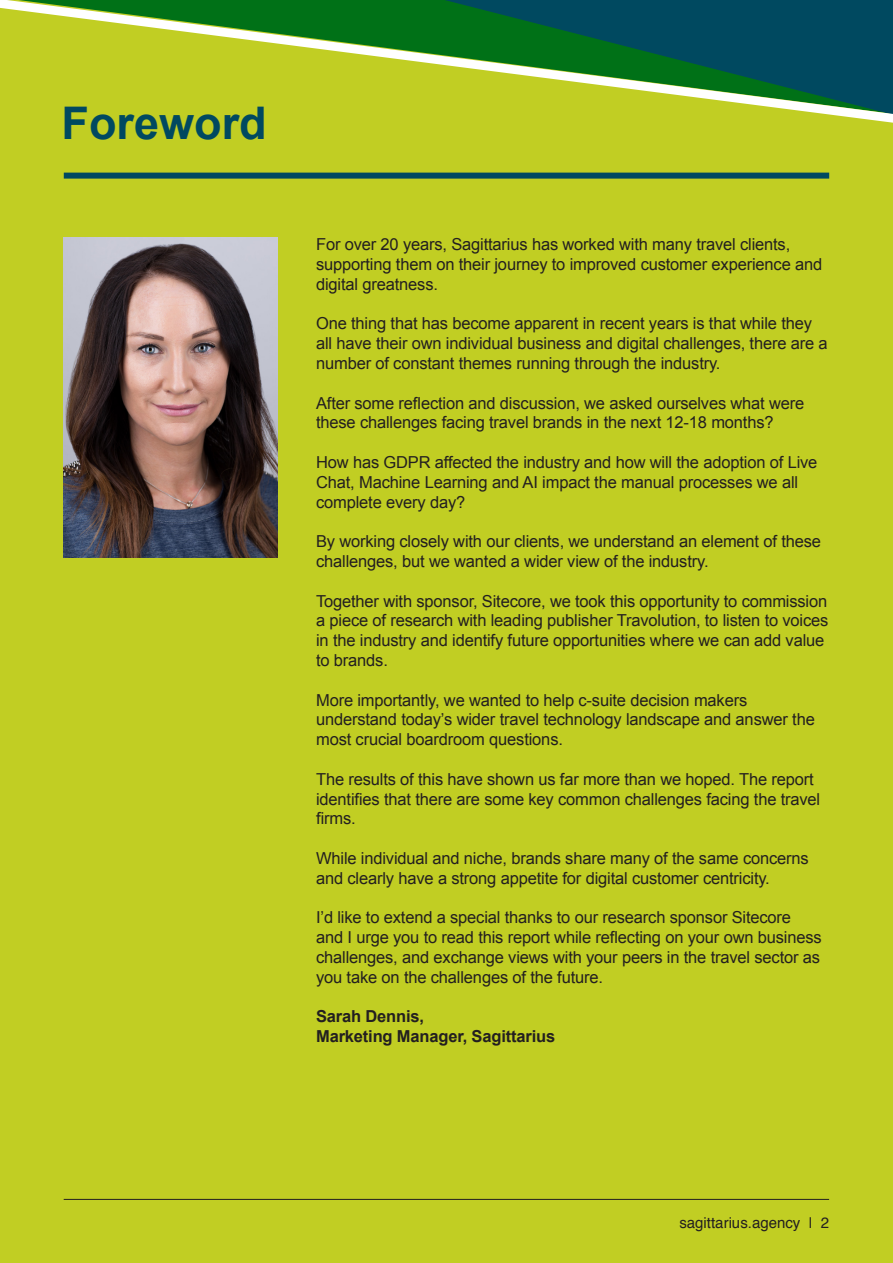
<style>
.page{position:relative;width:893px;height:1263px;background:#c1ce23}
.page>*{position:absolute;margin:0;border:0;box-sizing:border-box;transform-origin:0 0}
.t1{font:700 45px "Arial";color:#004960}
.t2{font:16.5px/19.8px "Arial";letter-spacing:-.01em;color:#231f20}
.t3{font:700 16.5px "Arial";letter-spacing:-.01em;color:#231f20}
.t4{font:15px "Helvetica";color:#231f20}
</style>
<div class="page">
<svg style="left:430px;top:172px;width:400px;height:7px"></svg>
<svg style="left:0;top:0;width:893px;height:123px"></svg>
<img style="left:64px;top:237px;width:214px;height:320px">
<div style="left:64px;top:173px;width:765px;height:6px;background:#004960"></div>
<hr style="left:64px;top:1199px;width:765px;height:1px;background:#231f20">
<p class="t1" style="left:62px;top:94px;width:207px">Foreword</p>
<p class="t2" style="left:316px;top:235px;width:508px">For over 20 years, Sagittarius has worked with many travel clients, supporting them on their journey to improved customer experience and digital greatness.</p>
<p class="t2" style="left:316px;top:314px;width:513px">One thing that has become apparent in recent years is that while they all have their own individual business and digital challenges, there are a number of constant themes running through the industry.</p>
<p class="t2" style="left:316px;top:393px;width:490px">After some reflection and discussion, we asked ourselves what were these challenges facing travel brands in the next 12-18 months?</p>
<p class="t2" style="left:316px;top:452px;width:503px">How has GDPR affected the industry and how will the adoption of Live<br>Chat, Machine Learning and AI impact the manual processes we all complete every day?</p>
<p class="t2" style="left:316px;top:532px;width:506px">By working closely with our clients, we understand an element of these challenges, but we wanted a wider view of the industry.</p>
<p class="t2" style="left:316px;top:591px;width:514px">Together with sponsor, Sitecore, we took this opportunity to commission a piece of research with leading publisher Travolution, to listen to voices in the industry and identify future opportunities where we can add value to brands.</p>
<p class="t2" style="left:316px;top:690px;width:500px">More importantly, we wanted to help c-suite decision makers understand today’s wider travel technology landscape and answer the most crucial boardroom questions.</p>
<p class="t2" style="left:316px;top:769px;width:506px">The results of this have shown us far more than we hoped. The report identifies that there are some key common challenges facing the travel firms.</p>
<p class="t2" style="left:316px;top:848px;width:494px">While individual and niche, brands share many of the same concerns and clearly have a strong appetite for digital customer centricity.</p>
<p class="t2" style="left:316px;top:908px;width:507px">I’d like to extend a special thanks to our research sponsor Sitecore and I urge you to read this report while reflecting on your own business challenges, and exchange views with your peers in the travel sector as you take on the challenges of the future.</p>
<p class="t3" style="left:316px;top:1006px;width:110px">Sarah Dennis,</p>
<p class="t3" style="left:316px;top:1025px;width:241px">Marketing Manager, Sagittarius</p>
<p class="t4" style="left:679px;top:1211px;width:151px">sagittarius.agency | 2</p>
</div>
